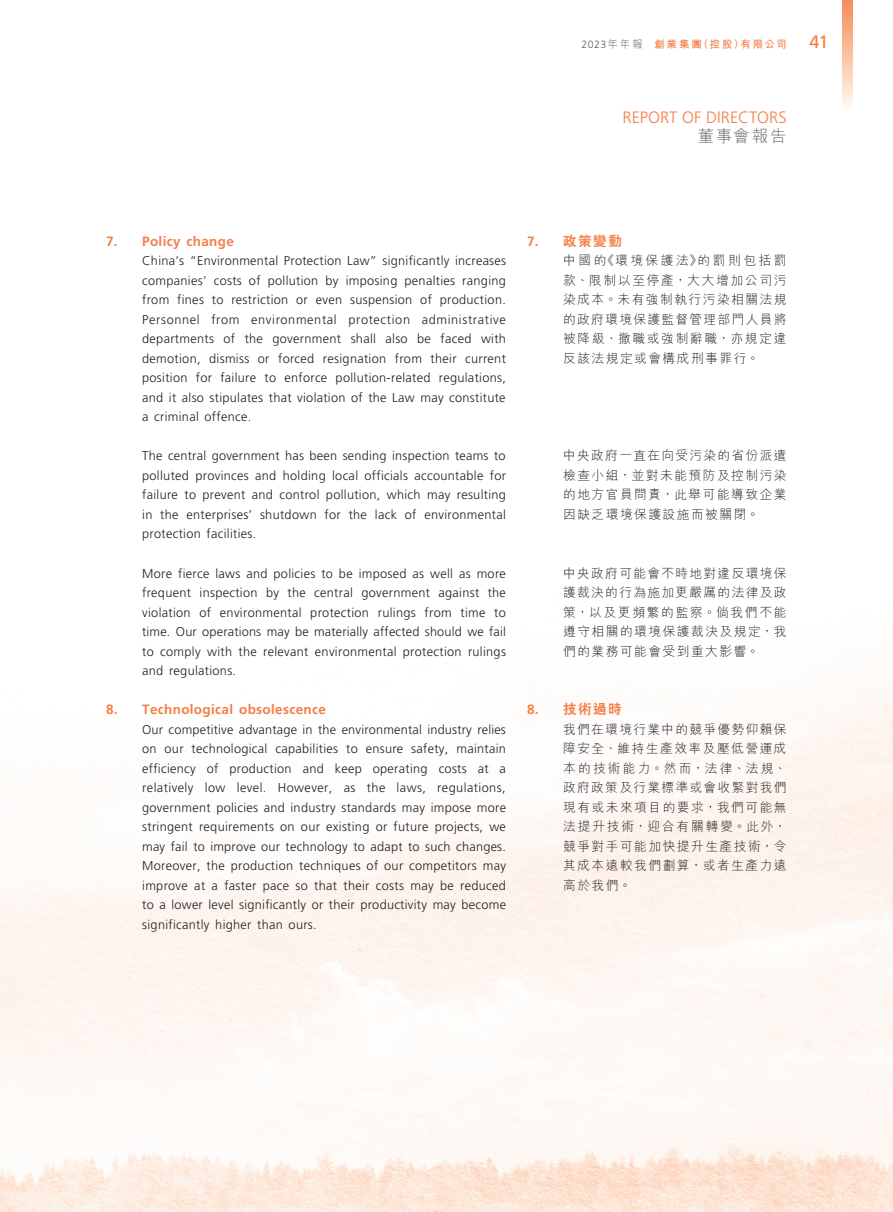
<style>
.page{position:relative;width:893px;height:1212px;background:#fff}
.page>*{position:absolute;margin:0;border:0;box-sizing:border-box;transform-origin:0 0}
.t1{font:18px "Frutiger LT Std";color:#f47e47}
.t2{font:300 16.5px "Frutiger LT Std";letter-spacing:.005em;color:#f47e47}
.t3{font:300 16.5px "M Hei HK";letter-spacing:.1em;color:#636366}
._04___H2{font:700 13.5px "Frutiger LT Std";letter-spacing:.025em;color:#f47e47}
._04___H2-2{font:800 13.5px "C Hei 2 HK";letter-spacing:.115em;color:#f47e47}
._12___P2{font:300 12.75px/19.5px "Frutiger LT Std";letter-spacing:.025em;color:#231f20;text-align:justify}
._12___P2-2{font:300 12.75px/19.5px "M Hei HK";letter-spacing:.115em;color:#231f20;text-align:justify}
.t4{font:700 10.5px "M Hei HK";letter-spacing:.17em;color:#f47e47}
.s1{font-family:"Frutiger LT Std";font-weight:300;color:#57585a}
.s2{font-weight:300;color:#57585a}
.s3{font-family:"Frutiger LT Std";font-weight:700}
</style>
<div class="page">
<img style="left:0;top:672px;width:893px;height:540px">
<svg style="left:842px;top:0;width:11px;height:105px"></svg>
<p class="t4" style="left:582px;top:36px;width:207px"><span class="s1">2023</span><span class="s2">年年報</span> 創業集團（控股）有限公司</p>
<h1 class="t1" style="left:810px;top:31px;width:20px">41</h1>
<p class="t2" style="left:622px;top:107px;width:166px">REPORT OF DIRECTORS</p>
<p class="t3" style="left:698px;top:124px;width:90px">董事會報告</p>
<p class="_04___H2" style="left:106px;top:233px;width:129px">7. Policy change</p>
<p class="_12___P2" style="left:142px;top:251px;width:365px">China’s “Environmental Protection Law” significantly increases companies’ costs of pollution by imposing penalties ranging from fines to restriction or even suspension of production.<br>Personnel from environmental protection administrative departments of the government shall also be faced with demotion, dismiss or forced resignation from their current position for failure to enforce pollution-related regulations, and it also stipulates that violation of the Law may constitute a criminal offence.</p>
<p class="_12___P2" style="left:142px;top:446px;width:365px">The central government has been sending inspection teams to polluted provinces and holding local officials accountable for failure to prevent and control pollution, which may resulting in the enterprises’ shutdown for the lack of environmental protection facilities.</p>
<p class="_12___P2" style="left:142px;top:563px;width:365px">More fierce laws and policies to be imposed as well as more frequent inspection by the central government against the violation of environmental protection rulings from time to time. Our operations may be materially affected should we fail to comply with the relevant environmental protection rulings and regulations.</p>
<p class="_04___H2" style="left:106px;top:701px;width:221px">8. Technological obsolescence</p>
<p class="_12___P2" style="left:142px;top:719px;width:365px">Our competitive advantage in the environmental industry relies on our technological capabilities to ensure safety, maintain efficiency of production and keep operating costs at a relatively low level. However, as the laws, regulations, government policies and industry standards may impose more stringent requirements on our existing or future projects, we may fail to improve our technology to adapt to such changes.<br>Moreover, the production techniques of our competitors may improve at a faster pace so that their costs may be reduced to a lower level significantly or their productivity may become significantly higher than ours.</p>
<p class="_04___H2-2" style="left:527px;top:232px;width:96px"><span class="s3">7.</span> 政策變動</p>
<p class="_12___P2-2" style="left:563px;top:251px;width:225px">中國的《環境保護法》的罰則包括罰款、限制以至停產，大大增加公司污染成本。未有強制執行污染相關法規的政府環境保護監督管理部門人員將被降級、撤職或強制辭職，亦規定違反該法規定或會構成刑事罪行。</p>
<p class="_12___P2-2" style="left:563px;top:446px;width:225px">中央政府一直在向受污染的省份派遣檢查小組，並對未能預防及控制污染的地方官員問責，此舉可能導致企業因缺乏環境保護設施而被關閉。</p>
<p class="_12___P2-2" style="left:563px;top:563px;width:225px">中央政府可能會不時地對違反環境保護裁決的行為施加更嚴厲的法律及政策，以及更頻繁的監察。倘我們不能遵守相關的環境保護裁決及規定，我們的業務可能會受到重大影響。</p>
<p class="_04___H2-2" style="left:527px;top:700px;width:96px"><span class="s3">8.</span> 技術過時</p>
<p class="_12___P2-2" style="left:563px;top:719px;width:225px">我們在環境行業中的競爭優勢仰賴保障安全、維持生產效率及壓低營運成本的技術能力。然而，法律、法規、政府政策及行業標準或會收緊對我們現有或未來項目的要求，我們可能無法提升技術，迎合有關轉變。此外，競爭對手可能加快提升生產技術，令其成本遠較我們劃算，或者生產力遠高於我們。</p>
</div>
